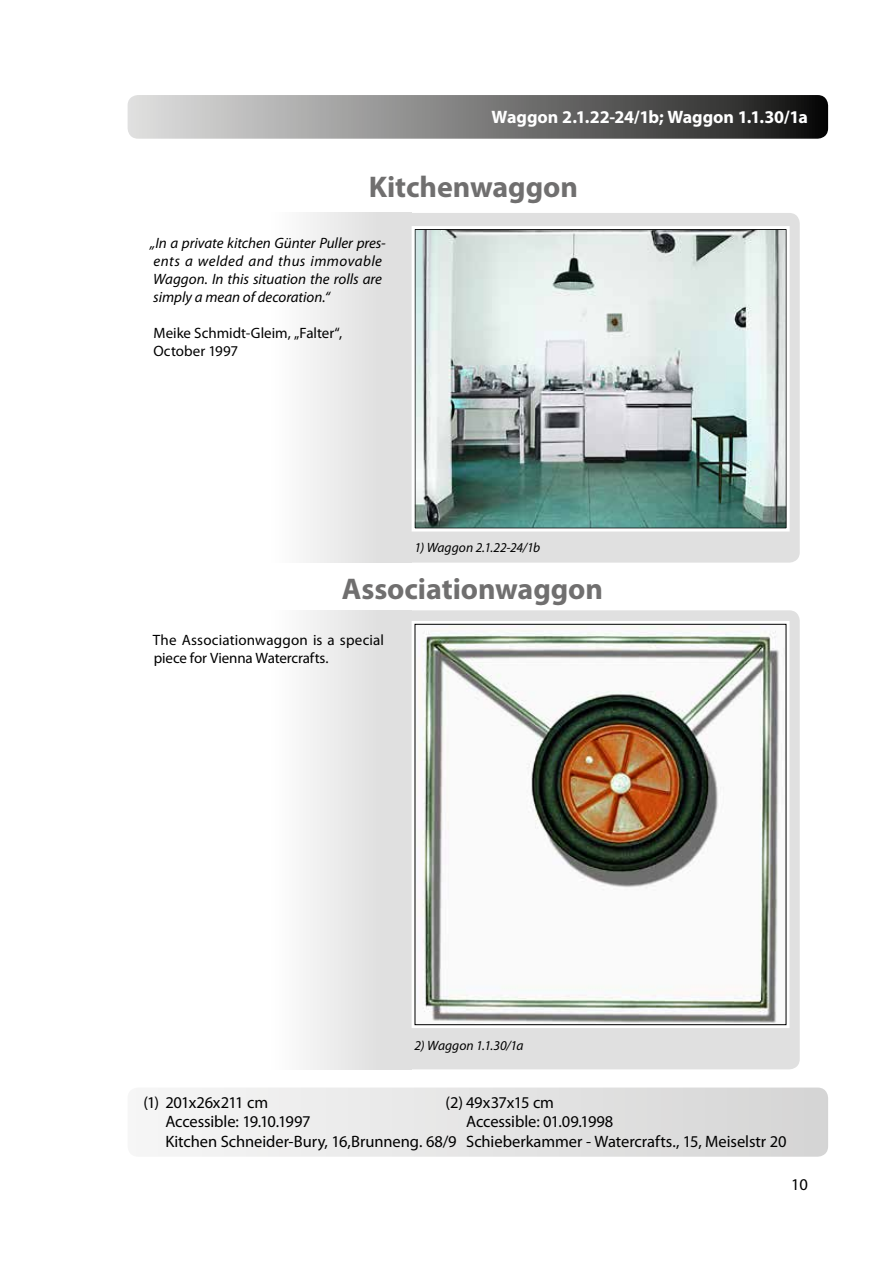
<style>
.page{position:relative;width:893px;height:1263px;background:#fff}
.page>*{position:absolute;margin:0;border:0;box-sizing:border-box;transform-origin:0 0}
.t1{font:700 30px "Myriad Pro";letter-spacing:-.005em;color:#706f6f}
.t2{font:700 18px "Myriad Pro";letter-spacing:-.005em;color:#fff}
.t3{font:16.5px/19.8px "Myriad Pro";letter-spacing:-.005em;color:#000}
.t4{font:italic 15px/18px "Myriad Pro";color:#000}
.t5{font:15px/18px "Myriad Pro";color:#000}
.t6{font:italic 13.5px "Myriad Pro";color:#000}
</style>
<div class="page">
<div style="left:128px;top:1087px;width:700px;height:70px;background:linear-gradient(to right,#f6f6f6,#d5d5d5);border-radius:10px"></div>
<div style="left:402px;top:213px;width:398px;height:350px;background:#e0e0e0;border-radius:10px"></div>
<div style="left:402px;top:610px;width:398px;height:459px;background:#e0e0e0;border-radius:10px"></div>
<svg style="left:128px;top:95px;width:700px;height:44px;background:#7d7d7c"></svg>
<div style="left:268px;top:213px;width:144px;height:350px;background:linear-gradient(to right,#fefefe,#dbdbdb)"></div>
<div style="left:268px;top:610px;width:144px;height:459px;background:linear-gradient(to right,#fefefe,#dbdbdb)"></div>
<img style="left:417px;top:231px;width:368px;height:295px">
<img style="left:417px;top:626px;width:367px;height:397px">
<div style="left:412px;top:226px;width:378px;height:305px;border:3px solid #fff"></div>
<div style="left:412px;top:621px;width:377px;height:407px;border:3px solid #fff"></div>
<div style="left:415px;top:624px;width:371px;height:401px;border:1px solid #000"></div>
<p class="t2" style="left:492px;top:107px;width:318px">Waggon 2.1.22-24/1b; Waggon 1.1.30/1a</p>
<h1 class="t1" style="left:369px;top:170px;width:211px">Kitchenwaggon</h1>
<p class="t4" style="left:150px;top:234px;width:237px">„In a private kitchen Günter Puller pres&shy;ents a welded and thus immovable Waggon. In this situation the rolls are simply a mean of decoration.“</p>
<p class="t5" style="left:154px;top:324px;width:190px">Meike Schmidt-Gleim, „Falter“,<br>October 1997</p>
<p class="t6" style="left:415px;top:540px;width:127px">1) Waggon 2.1.22-24/1b</p>
<h1 class="t1" style="left:342px;top:572px;width:263px">Associationwaggon</h1>
<p class="t5" style="left:153px;top:632px;width:233px">The Associationwaggon is a special piece for Vienna Watercrafts.</p>
<p class="t6" style="left:415px;top:1038px;width:111px">2) Waggon 1.1.30/1a</p>
<p class="t3" style="left:165px;top:1092px;width:293px;text-indent:-22px">(1) 201x26x211 cm<br>Accessible: 19.10.1997<br>Kitchen Schneider-Bury, 16,Brunneng. 68/9</p>
<p class="t3" style="left:466px;top:1092px;width:322px;text-indent:-21px">(2) 49x37x15 cm<br>Accessible: 01.09.1998<br>Schieberkammer - Watercrafts., 15, Meiselstr 20</p>
<p class="t3" style="left:791px;top:1175px;width:18px">10</p>
</div>
